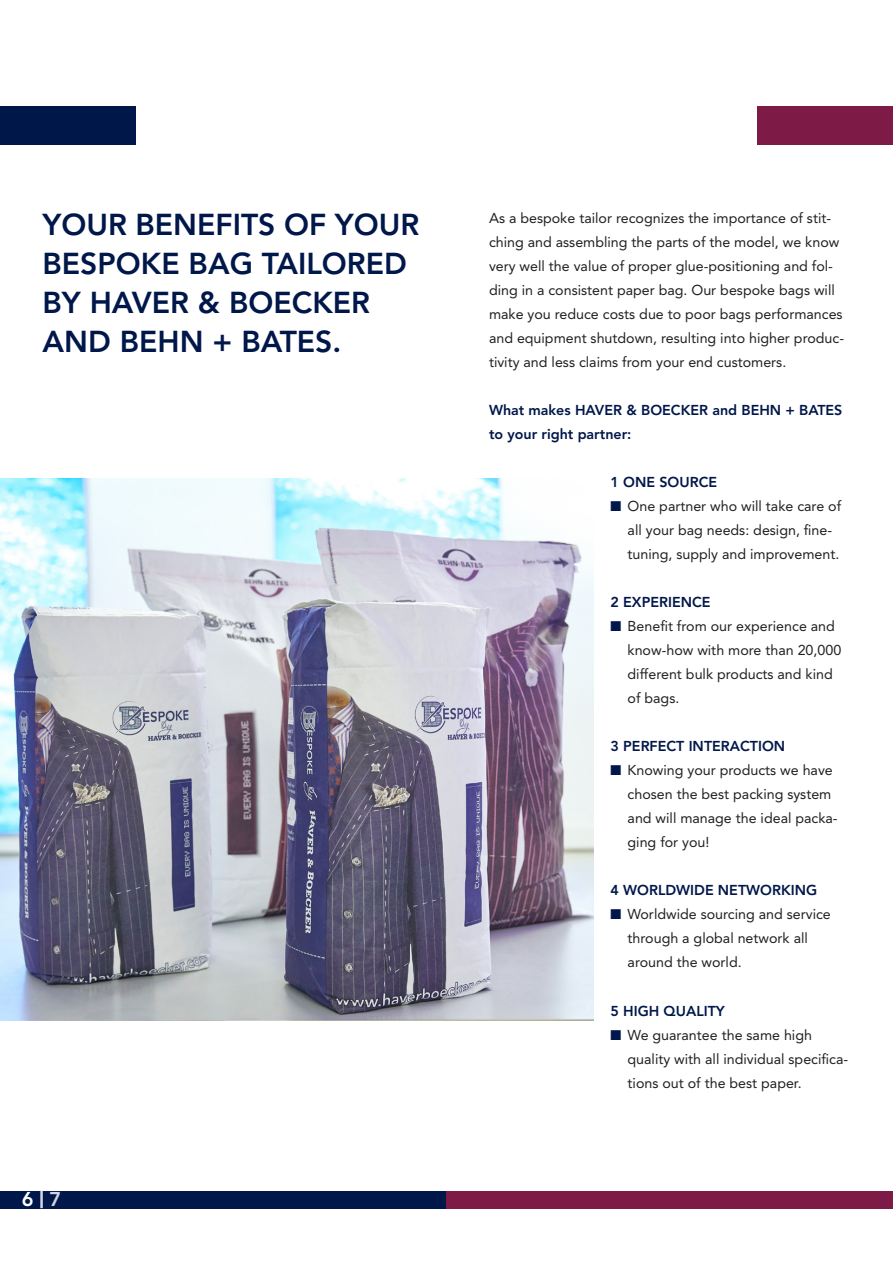
<style>
.page{position:relative;width:893px;height:1263px;background:#fff}
.page>*{position:absolute;margin:0;border:0;box-sizing:border-box;transform-origin:0 0}
.t1{font:800 30px/39px "Avenir LT Std";color:#00174a}
.t2{font:800 19.8px "Avenir LT Std";color:#fff}
.t3{font:14.25px/24px "Avenir LT Std";color:#231f20}
.Aufzählung{font:800 14.25px/24px "Avenir LT Std";color:#00174a}
.s1{color:#d2d5e4}
.s2{color:#00174a}
</style>
<div class="page">
<div style="left:0;top:1191px;width:446px;height:17px;background:#00174a"></div>
<div style="left:446px;top:1191px;width:447px;height:17px;background:#7e1a46"></div>
<hr style="left:40px;top:1190px;width:3px;height:18px;background:#d2d5e4">
<div style="left:0;top:106px;width:136px;height:39px;background:#00174a"></div>
<div style="left:757px;top:106px;width:136px;height:39px;background:#7e1a46"></div>
<img style="left:0;top:479px;width:594px;height:541px">
<p class="t1" style="left:43px;top:205px;width:378px">YOUR BENEFITS OF YOUR<br>BESPOKE BAG TAILORED<br>BY HAVER &amp; BOECKER<br>AND BEHN + BATES.</p>
<h2 class="t2" style="left:22px;top:1188px;width:41px">6 <span class="s1">7</span></h2>
<p class="t3" style="left:489px;top:207px;width:357px">As a bespoke tailor recognizes the importance of stit&shy;ching and assembling the parts of the model, we know very well the value of proper glue-positioning and fol&shy;ding in a consistent paper bag. Our bespoke bags will make you reduce costs due to poor bags performances and equipment shutdown, resulting into higher produc&shy;tivity and less claims from your end customers.</p>
<p class="Aufzählung" style="left:489px;top:398px;width:355px">What makes HAVER &amp; BOECKER and BEHN + BATES to your right partner:</p>
<p class="Aufzählung" style="left:611px;top:470px;width:108px">1 ONE SOURCE</p>
<p class="t3" style="left:628px;top:495px;width:215px;text-indent:-17px"><span class="s2">■</span> One partner who will take care of all your bag needs: design, fine&shy;tuning, supply and improvement.</p>
<p class="Aufzählung" style="left:611px;top:590px;width:101px">2 EXPERIENCE</p>
<p class="t3" style="left:628px;top:615px;width:215px;text-indent:-17px"><span class="s2">■</span> Benefit from our experience and know-how with more than 20,000 different bulk products and kind of bags.</p>
<p class="Aufzählung" style="left:611px;top:734px;width:176px">3 PERFECT INTERACTION</p>
<p class="t3" style="left:628px;top:759px;width:212px;text-indent:-17px"><span class="s2">■</span> Knowing your products we have chosen the best packing system and will manage the ideal packa&shy;ging for you!</p>
<p class="Aufzählung" style="left:611px;top:878px;width:208px">4 WORLDWIDE NETWORKING</p>
<p class="t3" style="left:628px;top:903px;width:205px;text-indent:-17px"><span class="s2">■</span> Worldwide sourcing and service through a global network all around the world.</p>
<p class="Aufzählung" style="left:611px;top:998px;width:116px">5 HIGH QUALITY</p>
<p class="t3" style="left:628px;top:1023px;width:222px;text-indent:-17px"><span class="s2">■</span> We guarantee the same high quality with all individual specifica&shy;tions out of the best paper.</p>
</div>
